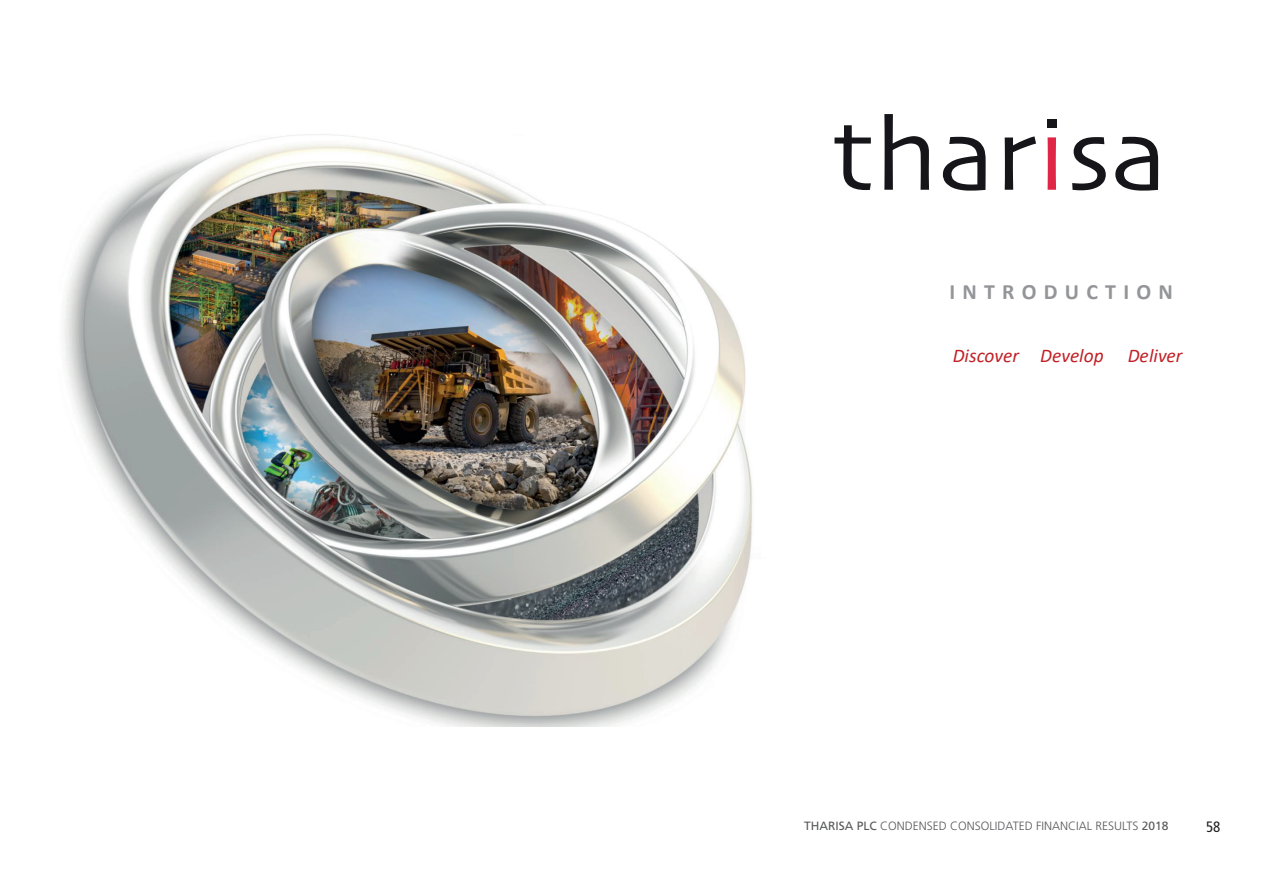
<style>
.page{position:relative;width:1263px;height:893px;background:#fff}
.page>*{position:absolute;margin:0;border:0;box-sizing:border-box;transform-origin:0 0}
.t1{font:700 21.9px "Calibri";letter-spacing:.33em;color:#939598}
.t2{font:italic 19.35px "Calibri";color:#c22025}
.t3{font:condensed 15px "Frutiger LT Std";color:#231f20}
.t4{font:300 12px "Frutiger";color:#57585a}
.s1{font-weight:400}
</style>
<div class="page">
<svg style="left:834px;top:125px;width:37px;height:65px"></svg>
<svg style="left:884px;top:114px;width:45px;height:76px"></svg>
<svg style="left:943px;top:137px;width:42px;height:54px"></svg>
<svg style="left:1005px;top:136px;width:31px;height:54px"></svg>
<div style="left:1047px;top:119px;width:9px;height:8px;background:#15151a"></div>
<svg style="left:1047px;top:137px;width:9px;height:53px"></svg>
<svg style="left:1072px;top:137px;width:34px;height:53px"></svg>
<svg style="left:1115px;top:137px;width:43px;height:54px"></svg>
<img style="left:64px;top:134px;width:689px;height:593px">
<h1 class="t1" style="left:949px;top:277px;width:225px">INTRODUCTION</h1>
<h2 class="t2" style="left:953px;top:342px;width:231px">Discover Develop Deliver</h2>
<p class="t4" style="left:804px;top:819px;width:366px"><span class="s1">THARISA PLC</span> CONDENSED CONSOLIDATED FINANCIAL RESULTS <span class="s1">2018</span></p>
<p class="t3" style="left:1206px;top:818px;width:16px">58</p>
</div>
